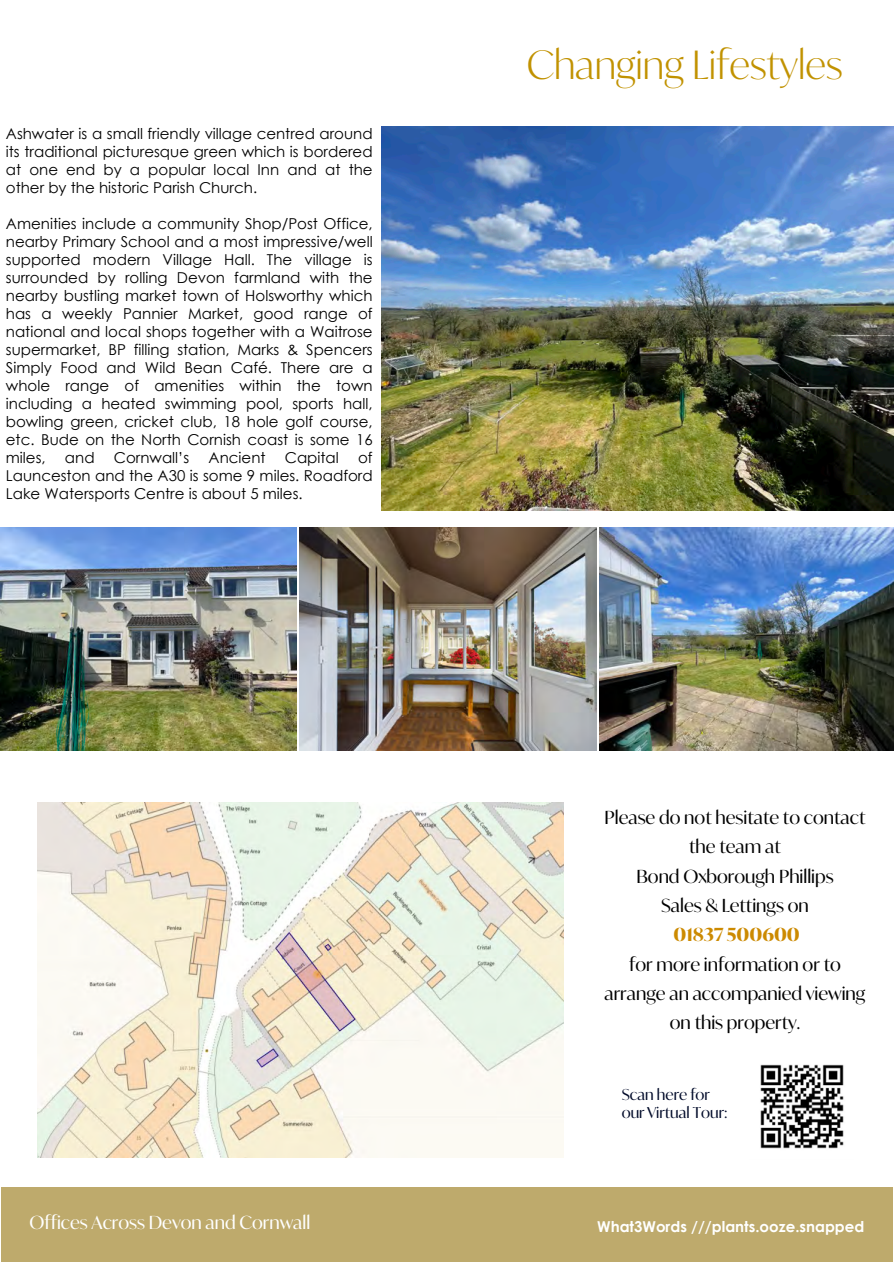
<style>
.page{position:relative;width:894px;height:1264px;background:#fff}
.page>*{position:absolute;margin:0;border:0;box-sizing:border-box;transform-origin:0 0}
.t1{font:300 39px "Ivy Mode";color:#c19200}
.t2{font:18px/29.2px "Ivy Mode";color:#000;text-align:center}
.t3{font:18px "Ivy Mode";color:#fff}
.t4{font:700 18px "Ivy Mode";color:#cc8a00}
.t5{font:15px/18px "Century Gothic";color:#000;text-align:justify}
.t6{font:700 15px "Century Gothic";color:#fff}
.t7{font:15px/18px "Ivy Mode";color:#000a29}
.s1{font-style:inherit}
</style>
<div class="page">
<img style="left:381px;top:126px;width:512px;height:385px">
<img style="left:38px;top:803px;width:525px;height:354px">
<div style="left:1px;top:1187px;width:891px;height:74px;background:#beaa6c"></div>
<img style="left:0;top:528px;width:296px;height:222px">
<img style="left:300px;top:528px;width:296px;height:222px">
<img style="left:599px;top:528px;width:294px;height:222px">
<img style="left:760px;top:1064px;width:84px;height:85px">
<p class="t5" style="left:6px;top:124px;width:368px">Ashwater is a small friendly village centred around its traditional picturesque green which is bordered at one end by a popular local Inn and at the other by the historic Parish Church.</p>
<p class="t5" style="left:6px;top:214px;width:368px">Amenities include a community Shop/Post Office, nearby Primary School and a most impressive/well supported modern Village Hall. The village is surrounded by rolling Devon farmland with the nearby bustling market town of Holsworthy which has a weekly Pannier Market, good range of national and local shops together with a Waitrose supermarket, BP filling station, Marks &amp; Spencers Simply Food and Wild Bean Café. There are a whole range of amenities within the town including a heated swimming pool, sports hall, bowling green, cricket club, 18 hole golf course, etc. Bude on the North Cornish coast is some 16 miles,</p>
<p class="t5" style="left:6px;top:448px;width:368px;text-indent:352px">of Launceston and the A30 is some 9 miles. Roadford Lake Watersports Centre is about 5 miles.</p>
<p class="t5" style="left:65px;top:448px;width:31px">and</p>
<p class="t5" style="left:114px;top:448px;width:77px">Cornwall’s</p>
<p class="t5" style="left:208px;top:448px;width:58px">Ancient</p>
<p class="t5" style="left:285px;top:448px;width:56px">Capital</p>
<h1 class="t1" style="left:526px;top:38px;width:317px">Changing Lifestyles</h1>
<p class="t2" style="left:604px;top:802px;width:262px">Please do not hesitate to contact the team at<br>Bond Oxborough Phillips<br>Sales &amp; Lettings on</p>
<p class="t4" style="left:673px;top:922px;width:128px">01837 500600</p>
<p class="t2" style="left:604px;top:949px;width:262px">for more information or to arrange an accompanied viewing on this property.</p>
<p class="t7" style="left:621px;top:1085px;width:107px">Scan here for our Virtual Tour:</p>
<p class="t3" style="left:29px;top:1210px;width:282px">Offices Across Devon and Cornwall</p>
<p class="t6" style="left:597px;top:1215px;width:268px"><span class="s1">What3Words</span> ///plants.ooze.snapped</p>
</div>
